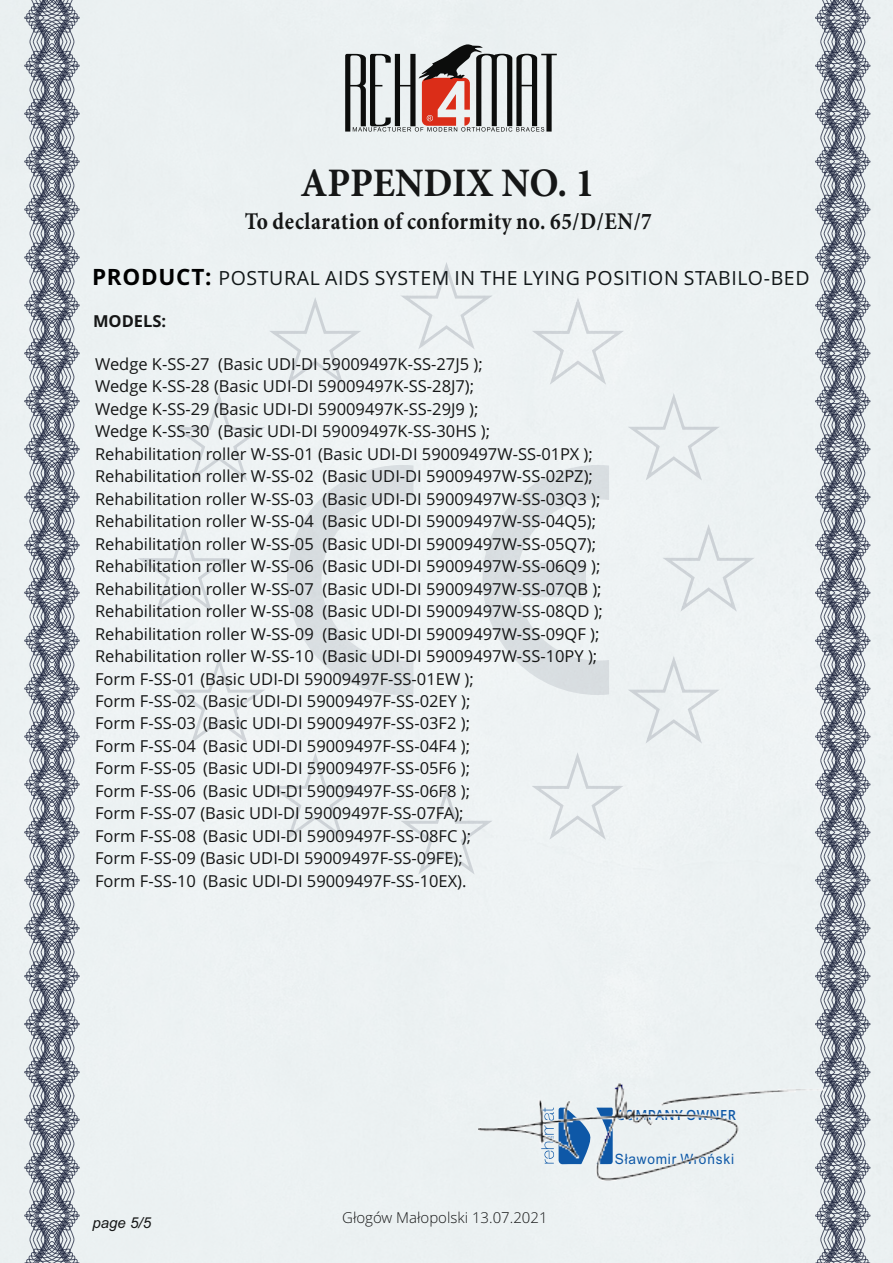
<style>
.page{position:relative;width:893px;height:1263px;background:#fff}
.page>*{position:absolute;margin:0;border:0;box-sizing:border-box;transform-origin:0 0}
.t1{font:700 40.5px "Minion Pro";color:#151616;scale:.95 1}
.t2{font:700 24px "Minion Pro";letter-spacing:.025em;color:#151616;scale:.89 1}
.t3{font:700 22.5px "Open Sans";letter-spacing:.035em;color:#000}
.t4{font:19.5px "Open Sans";letter-spacing:.035em;color:#000}
.t5{font:16.5px/22.5px "Open Sans";color:#151616}
.t6{font:700 16.5px "Open Sans";color:#151616}
.t7{font:300 15px "Open Sans";color:#151616}
.t8{font:italic 15px "Arial";color:#151616}
.t9{font:14.25px "Arial";letter-spacing:.055em;color:#0e58a7;scale:.96 1}
.t10{font:600 13.95px "Open Sans";letter-spacing:.035em;color:#0e58a7;scale:.93 1}
</style>
<div class="page">
<svg style="left:138px;top:262px;width:616px;height:613px"></svg>
<svg style="left:345px;top:44px;width:212px;height:88px;background:#a99e9d"></svg>
<svg style="left:24px;top:0;width:56px;height:1263px;background:#9ea4ae"></svg>
<svg style="left:815px;top:0;width:55px;height:1263px;background:#9da3ad"></svg>
<img style="left:479px;top:1083px;width:346px;height:98px">
<h1 class="t1" style="left:300px;top:166px;width:311px">APPENDIX NO. 1</h1>
<h2 class="t2" style="left:245px;top:212px;width:459px">To declaration of conformity no. 65/D/EN/7</h2>
<h3 class="t3" style="left:92px;top:268px;width:121px">PRODUCT:</h3>
<p class="t6" style="left:93px;top:314px;width:75px">MODELS:</p>
<p class="t4" style="left:218px;top:270px;width:593px">POSTURAL AIDS SYSTEM IN THE LYING POSITION STABILO-BED</p>
<p class="t5" style="left:95px;top:354px;width:389px">Wedge K-SS-27 (Basic UDI-DI 59009497K-SS-27J5 );</p>
<p class="t5" style="left:95px;top:399px;width:397px">Wedge K-SS-29 (Basic UDI-DI 59009497K-SS-29J9 );<br>Wedge K-SS-30 (Basic UDI-DI 59009497K-SS-30HS );</p>
<p class="t5" style="left:95px;top:377px;width:381px">Wedge K-SS-28 (Basic UDI-DI 59009497K-SS-28J7);</p>
<p class="t5" style="left:95px;top:444px;width:499px">Rehabilitation roller W-SS-01 (Basic UDI-DI 59009497W-SS-01PX );</p>
<p class="t5" style="left:95px;top:467px;width:499px">Rehabilitation roller W-SS-02 (Basic UDI-DI 59009497W-SS-02PZ);</p>
<p class="t5" style="left:95px;top:489px;width:507px">Rehabilitation roller W-SS-03 (Basic UDI-DI 59009497W-SS-03Q3 );<br>Rehabilitation roller W-SS-04 (Basic UDI-DI 59009497W-SS-04Q5);</p>
<p class="t5" style="left:95px;top:557px;width:507px">Rehabilitation roller W-SS-06 (Basic UDI-DI 59009497W-SS-06Q9 );</p>
<p class="t5" style="left:95px;top:601px;width:509px">Rehabilitation roller W-SS-08 (Basic UDI-DI 59009497W-SS-08QD );</p>
<p class="t5" style="left:95px;top:534px;width:503px">Rehabilitation roller W-SS-05 (Basic UDI-DI 59009497W-SS-05Q7);</p>
<p class="t5" style="left:95px;top:579px;width:508px">Rehabilitation roller W-SS-07 (Basic UDI-DI 59009497W-SS-07QB );</p>
<p class="t5" style="left:95px;top:624px;width:506px">Rehabilitation roller W-SS-09 (Basic UDI-DI 59009497W-SS-09QF );<br>Rehabilitation roller W-SS-10 (Basic UDI-DI 59009497W-SS-10PY );</p>
<p class="t5" style="left:95px;top:691px;width:377px;text-align:justify">Form F-SS-02 (Basic UDI-DI 59009497F-SS-02EY ); Form F-SS-03 (Basic UDI-DI 59009497F-SS-03F2 ); Form F-SS-04 (Basic UDI-DI 59009497F-SS-04F4 ); Form F-SS-05 (Basic UDI-DI 59009497F-SS-05F6 ); Form F-SS-06 (Basic UDI-DI 59009497F-SS-06F8 );</p>
<p class="t5" style="left:95px;top:826px;width:377px">Form F-SS-08 (Basic UDI-DI 59009497F-SS-08FC );</p>
<p class="t5" style="left:95px;top:669px;width:380px">Form F-SS-01 (Basic UDI-DI 59009497F-SS-01EW );</p>
<p class="t5" style="left:95px;top:804px;width:370px">Form F-SS-07 (Basic UDI-DI 59009497F-SS-07FA);</p>
<p class="t5" style="left:95px;top:849px;width:373px">Form F-SS-09 (Basic UDI-DI 59009497F-SS-09FE);<br>Form F-SS-10 (Basic UDI-DI 59009497F-SS-10EX).</p>
<p class="t8" style="left:93px;top:1217px;width:60px">page 5/5</p>
<p class="t7" style="left:342px;top:1212px;width:207px">Głogów Małopolski 13.07.2021</p>
<p class="t10" style="left:616px;top:1109px;width:130px">COMPANY OWNER</p>
<p class="t9" style="left:615px;top:1153px;width:126px">Sławomir Wroński</p>
</div>
